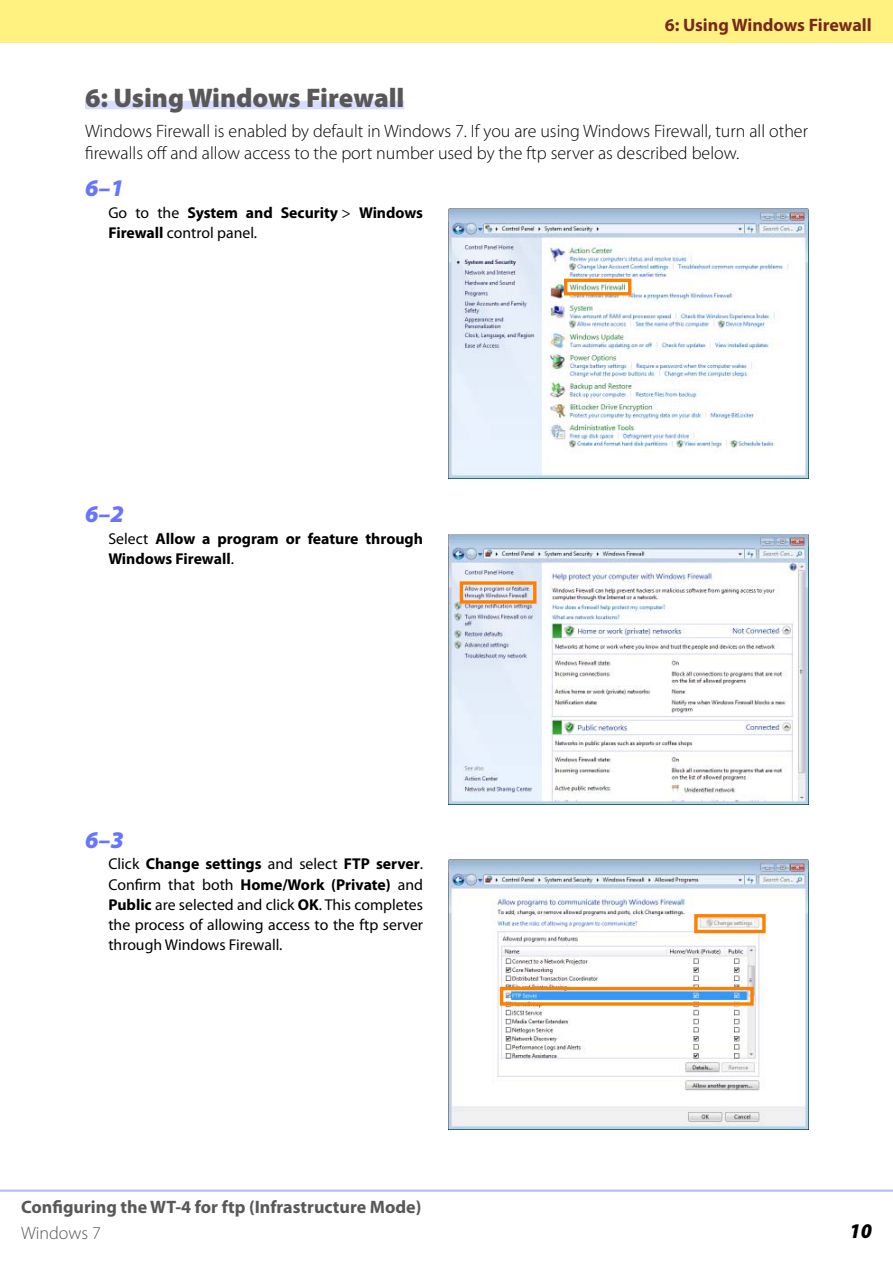
<style>
.page{position:relative;width:893px;height:1263px;background:#fff}
.page>*{position:absolute;margin:0;border:0;box-sizing:border-box;transform-origin:0 0}
.t1{font:900 27px "Myriad Pro";letter-spacing:-.005em;color:#595757}
.t2{font:italic 900 24px "Myriad Pro";color:#6675ff}
.t3{font:italic 900 semi-condensed 21px "Myriad Pro";color:#000}
.t4{font:300 18px/21.6px "Myriad Pro";color:#000}
.t5{font:700 18px "Myriad Pro";color:#595757}
.t6{font:700 18px "Myriad Pro";color:#79281e}
.t7{font:300 18px "Myriad Pro";color:#595757}
.t8{font:15.75px/20.2px "Myriad Pro";color:#000;text-align:justify}
.t9{font:700 15.75px/20.2px "Myriad Pro";color:#000}
.s1{font-weight:400}
.s2{font-weight:700}
</style>
<div class="page">
<div style="left:0;top:0;width:893px;height:43px;background:#fff280"></div>
<hr style="left:0;top:1190px;width:893px;height:2px;background:#b3baff">
<div style="left:85px;top:101px;width:319px;height:8px;background:#d9ddff"></div>
<img style="left:449px;top:208px;width:360px;height:270px">
<div style="left:564px;top:279px;width:67px;height:16px;border:3px solid #ff8000"></div>
<img style="left:449px;top:534px;width:360px;height:270px">
<div style="left:460px;top:581px;width:76px;height:23px;border:3px solid #ff8000"></div>
<img style="left:449px;top:860px;width:360px;height:270px">
<svg style="left:497px;top:912px;width:270px;height:95px"></svg>
<p class="t6" style="left:665px;top:18px;width:208px">6: Using Windows Firewall</p>
<h1 class="t1" style="left:85px;top:88px;width:321px">6: Using Windows Firewall</h1>
<p class="t4" style="left:85px;top:122px;width:724px">Windows Firewall is enabled by default in Windows 7. If you are using Windows Firewall, turn all other firewalls off and allow access to the port number used by the ftp server as described below.</p>
<h2 class="t2" style="left:85px;top:179px;width:40px">6–1</h2>
<p class="t9" style="left:108px;top:204px;width:316px"><span class="s1">Go to the</span> System and Security <span class="s1">&gt;</span> Windows<br>Firewall <span class="s1">control panel.</span></p>
<h2 class="t2" style="left:85px;top:505px;width:40px">6–2</h2>
<p class="t9" style="left:108px;top:530px;width:316px"><span class="s1">Select</span> Allow a program or feature through<br>Windows Firewall<span class="s1">.</span></p>
<h2 class="t2" style="left:85px;top:831px;width:40px">6–3</h2>
<p class="t8" style="left:108px;top:856px;width:316px">Click <span class="s2">Change settings</span> and select <span class="s2">FTP server</span>.<br>Confirm that both <span class="s2">Home/Work (Private)</span> and <span class="s2">Public</span> are selected and click <span class="s2">OK</span>. This completes the process of allowing access to the ftp server through Windows Firewall.</p>
<p class="t5" style="left:21px;top:1200px;width:402px">Configuring the WT-4 for ftp (Infrastructure Mode)</p>
<p class="t7" style="left:21px;top:1226px;width:81px">Windows 7</p>
<h3 class="t3" style="left:849px;top:1219px;width:24px">10</h3>
</div>
